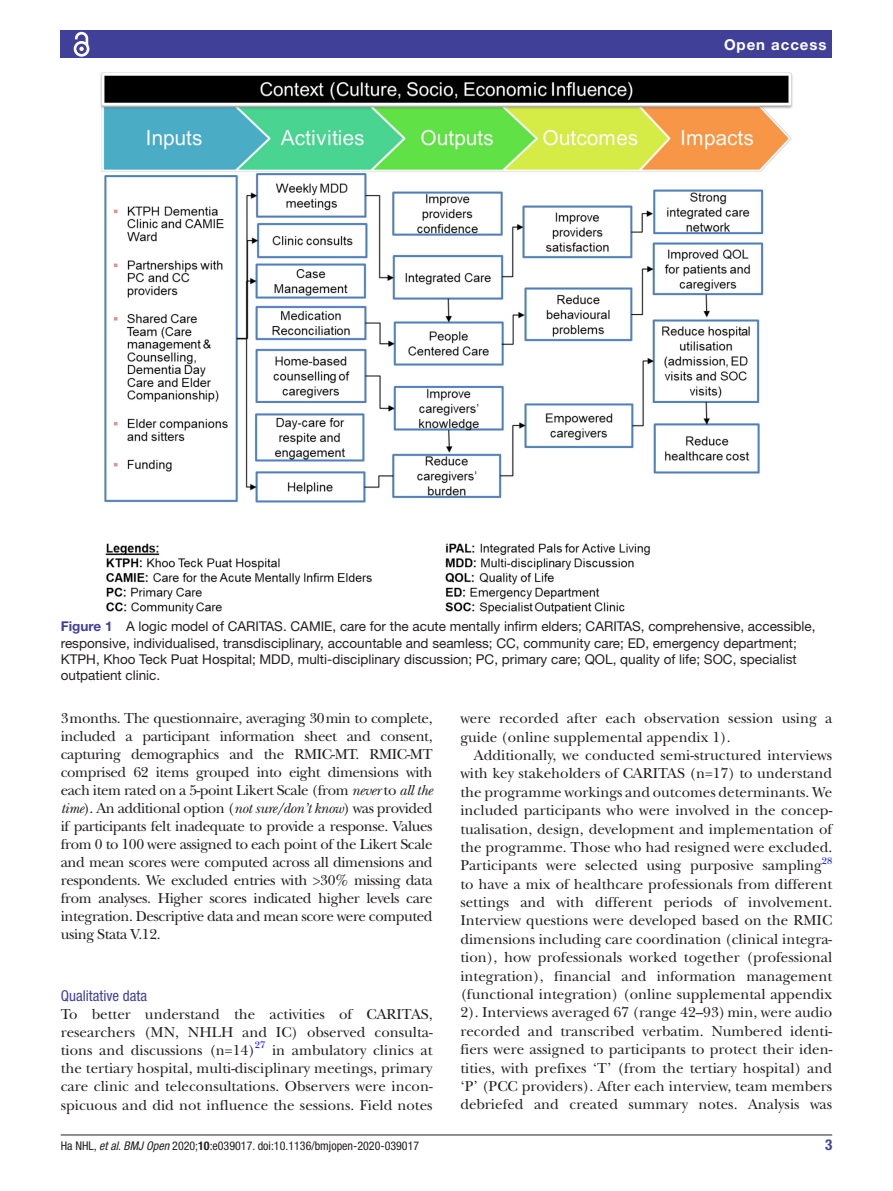
<style>
.page{position:relative;width:893px;height:1191px;background:#fff}
.page>*{position:absolute;margin:0;border:0;box-sizing:border-box;transform-origin:0 0}
.t1{font:15px/18.3px "New Baskerville";color:#231f20;text-align:justify}
.t2{font:condensed 15px "Helvetica Neue LT Std";color:#414099}
.t3{font:700 15px "Helvetica Neue LT Std";letter-spacing:.065em;color:#fff}
.t4{font:700 condensed 15px "Helvetica Neue LT Std";color:#414099}
.t5{font:13.5px/16.2px "Helvetica Neue LT Std";color:#231f20}
.t6{font:condensed 12px "Helvetica Neue LT Std";color:#231f20}
.t7{font:9.9px "New Baskerville";color:#00f}
.s1{font-weight:700;color:#414099}
.s2{font-style:italic}
.s3{font-weight:700}
</style>
<div class="page">
<hr style="left:61px;top:1134px;width:771px;height:1px;background:#231f20">
<div style="left:61px;top:31px;width:771px;height:27px;background:#414099"></div>
<svg style="left:73px;top:31px;width:17px;height:26px"></svg>
<img style="left:100px;top:73px;width:693px;height:540px">
<p class="t3" style="left:724px;top:35px;width:104px">Open access</p>
<p class="t5" style="left:61px;top:618px;width:756px"><span class="s1">Figure 1</span> A logic model of CARITAS. CAMIE, care for the acute mentally infirm elders; CARITAS, comprehensive, accessible, responsive, individualised, transdisciplinary, accountable and seamless; CC, community care; ED, emergency department; KTPH, Khoo Teck Puat Hospital; MDD, multi-disciplinary discussion; PC, primary care; QOL, quality of life; SOC, specialist outpatient clinic.</p>
<p class="t1" style="left:61px;top:709px;width:373px">3months. The questionnaire, averaging 30min to complete, included a participant information sheet and consent, capturing demographics and the RMIC-MT. RMIC-MT comprised 62 items grouped into eight dimensions with each item rated on a 5-point Likert Scale (from <span class="s2">never</span> to <span class="s2">all the time</span>). An additional option (<span class="s2">not sure/don’t know</span>) was provided if participants felt inadequate to provide a response. Values from 0 to 100 were assigned to each point of the Likert Scale and mean scores were computed across all dimensions and respondents. We excluded entries with &gt;30% missing data from analyses. Higher scores indicated higher levels care integration. Descriptive data and mean score were computed using Stata V.12.</p>
<p class="t2" style="left:61px;top:986px;width:88px">Qualitative data</p>
<p class="t1" style="left:61px;top:1005px;width:373px">To better understand the activities of CARITAS, researchers (MN, NHLH and IC) observed consulta&shy;tions and discussions (n=14)<sup>27</sup> in ambulatory clinics at the tertiary hospital, multi-disciplinary meetings, primary care clinic and teleconsultations. Observers were incon&shy;spicuous and did not influence the sessions. Field notes</p>
<p class="t1" style="left:460px;top:709px;width:373px">were recorded after each observation session using a guide (online supplemental appendix 1).</p>
<p class="t1" style="left:460px;top:746px;width:373px;text-indent:14px">Additionally, we conducted semi-structured interviews with key stakeholders of CARITAS (n=17) to understand the programme workings and outcomes determinants. We included participants who were involved in the concep&shy;tualisation, design, development and implementation of the programme. Those who had resigned were excluded.<br>Participants were selected using purposive sampling</p>
<p class="t7" style="left:822px;top:854px;width:12px">28</p>
<p class="t1" style="left:460px;top:874px;width:373px">to have a mix of healthcare professionals from different settings and with different periods of involvement.<br>Interview questions were developed based on the RMIC dimensions including care coordination (clinical integra&shy;tion), how professionals worked together (professional integration), financial and information management (functional integration) (online supplemental appendix 2). Interviews averaged 67 (range 42–93)min, were audio recorded and transcribed verbatim. Numbered identi&shy;fiers were assigned to participants to protect their iden&shy;tities, with prefixes ‘T’ (from the tertiary hospital) and ‘P’ (PCC providers). After each interview, team members debriefed and created summary notes. Analysis was</p>
<p class="t6" style="left:61px;top:1138px;width:360px">Ha NHL, <span class="s2">et al</span>. <span class="s2">BMJ Open</span> 2020;<span class="s3">10</span>:e039017. doi:10.1136/bmjopen-2020-039017</p>
<p class="t4" style="left:825px;top:1135px;width:9px">3</p>
</div>
